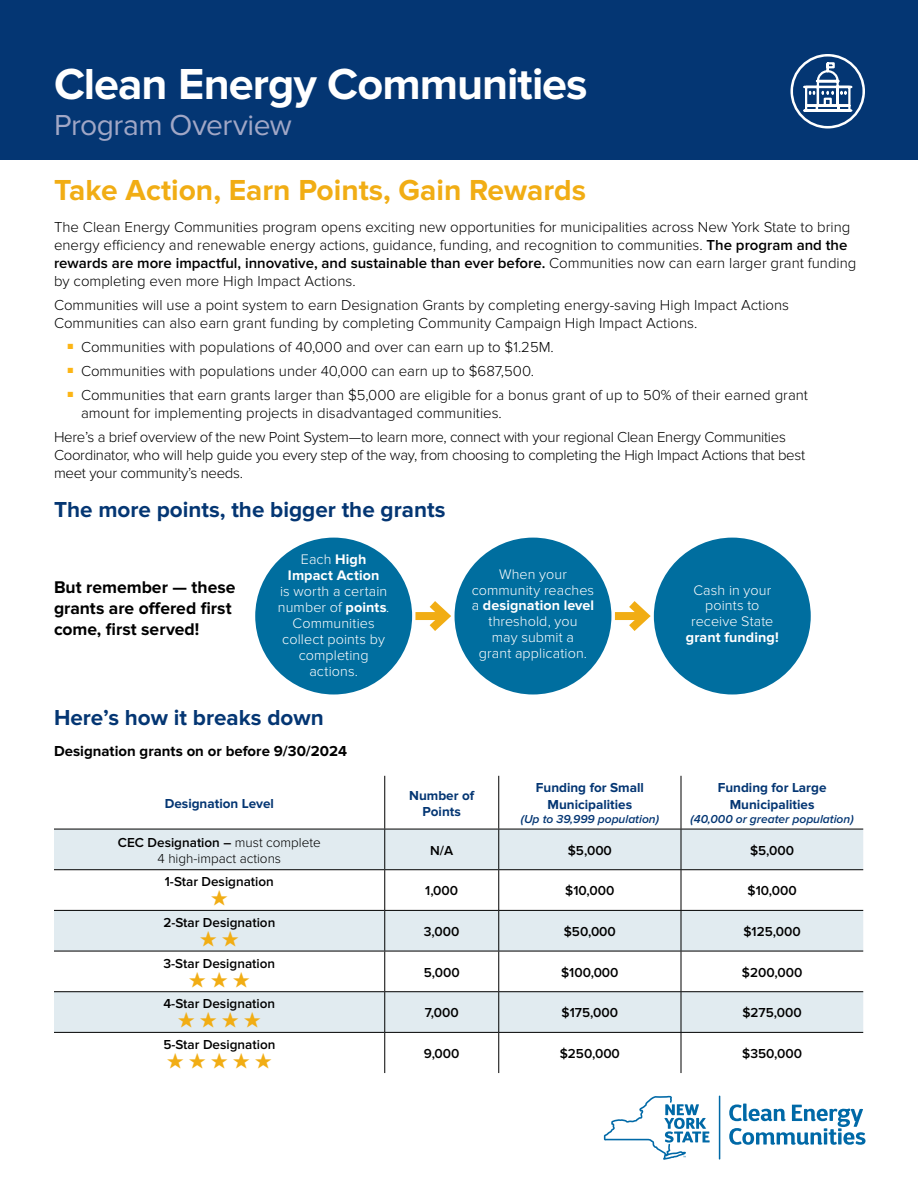
<style>
.page{position:relative;width:918px;height:1188px;background:#fff}
.page>*{position:absolute;margin:0;border:0;box-sizing:border-box;transform-origin:0 0}
.t1{font:700 45px "Proxima Nova";letter-spacing:-.02em;color:#fff}
.Headline{font:700 30px "Proxima Nova";color:#f1ad14}
.t2{font:30px "Proxima Nova";letter-spacing:-.015em;color:#a1a7c6}
.Sub_1_-_Match_Header_Bar_Color{font:700 22.5px "Proxima Nova";color:#043673}
.H1_new{font:19.5px "Zapf Dingbats IT Cby BT";color:#f1ad14}
.t3{font:700 17.55px/21px "Proxima Nova";color:#000}
.Body{font:300 15px/18px "Proxima Nova";color:#000}
.Body-2{font:300 15px/18px "Proxima Nova";letter-spacing:-.02em;color:#000}
.Sub_2{font:700 15px "Proxima Nova";color:#000}
.t4{font:300 14.4px/15.9px "Proxima Nova";letter-spacing:.005em;color:#fff;text-align:center}
.H1_new-2{font:600 13.5px "Proxima Nova";color:#000}
.H1_new-3{font:700 13.5px/16.2px "Proxima Nova";color:#043673;text-align:center}
.H1_new-4{font:300 13.5px/16.2px "Proxima Nova";color:#000;text-align:center}
.H1_new-5{font:italic 600 12px "Proxima Nova";color:#043673}
.s1{font-weight:600}
.s2{font-weight:700}
</style>
<div class="page">
<div style="left:0;top:0;width:918px;height:160px;background:#043673"></div>
<div style="left:255px;top:538px;width:157px;height:156px;background:#006e9f;border-radius:50%"></div>
<div style="left:455px;top:538px;width:156px;height:156px;background:#006e9f;border-radius:50%"></div>
<div style="left:654px;top:538px;width:157px;height:156px;background:#006e9f;border-radius:50%"></div>
<div style="left:415px;top:612px;width:30px;height:8px;background:#f1ad14"></div>
<svg style="left:421px;top:596px;width:36px;height:40px"></svg>
<div style="left:615px;top:612px;width:30px;height:8px;background:#f1ad14"></div>
<svg style="left:621px;top:594px;width:36px;height:44px"></svg>
<svg style="left:790px;top:54px;width:75px;height:75px"></svg>
<svg style="left:54px;top:830px;width:809px;height:202px;fill:#e1ebf0"></svg>
<hr style="left:384px;top:776px;width:1px;height:53px;background:#000">
<hr style="left:498px;top:776px;width:1px;height:53px;background:#000">
<hr style="left:681px;top:776px;width:1px;height:53px;background:#000">
<hr style="left:54px;top:829px;width:331px;height:1px;background:#000">
<hr style="left:385px;top:829px;width:114px;height:1px;background:#000">
<hr style="left:384px;top:829px;width:1px;height:40px;background:#000">
<hr style="left:499px;top:829px;width:182px;height:1px;background:#000">
<hr style="left:498px;top:829px;width:1px;height:40px;background:#000">
<hr style="left:681px;top:829px;width:182px;height:1px;background:#000">
<hr style="left:681px;top:829px;width:1px;height:40px;background:#000">
<hr style="left:54px;top:869px;width:331px;height:1px;background:#000">
<hr style="left:385px;top:869px;width:114px;height:1px;background:#000">
<hr style="left:384px;top:870px;width:1px;height:40px;background:#000">
<hr style="left:499px;top:869px;width:182px;height:1px;background:#000">
<hr style="left:498px;top:870px;width:1px;height:40px;background:#000">
<hr style="left:681px;top:869px;width:182px;height:1px;background:#000">
<hr style="left:681px;top:870px;width:1px;height:40px;background:#000">
<hr style="left:54px;top:910px;width:331px;height:1px;background:#000">
<hr style="left:385px;top:910px;width:114px;height:1px;background:#000">
<hr style="left:384px;top:911px;width:1px;height:40px;background:#000">
<hr style="left:499px;top:910px;width:182px;height:1px;background:#000">
<hr style="left:498px;top:911px;width:1px;height:40px;background:#000">
<hr style="left:681px;top:910px;width:182px;height:1px;background:#000">
<hr style="left:681px;top:911px;width:1px;height:40px;background:#000">
<hr style="left:54px;top:951px;width:331px;height:1px;background:#000">
<hr style="left:385px;top:951px;width:114px;height:1px;background:#000">
<hr style="left:384px;top:951px;width:1px;height:40px;background:#000">
<hr style="left:499px;top:951px;width:182px;height:1px;background:#000">
<hr style="left:498px;top:951px;width:1px;height:40px;background:#000">
<hr style="left:681px;top:951px;width:182px;height:1px;background:#000">
<hr style="left:681px;top:951px;width:1px;height:40px;background:#000">
<hr style="left:54px;top:991px;width:331px;height:1px;background:#000">
<hr style="left:385px;top:991px;width:114px;height:1px;background:#000">
<hr style="left:384px;top:992px;width:1px;height:40px;background:#000">
<hr style="left:499px;top:991px;width:182px;height:1px;background:#000">
<hr style="left:498px;top:992px;width:1px;height:40px;background:#000">
<hr style="left:681px;top:991px;width:182px;height:1px;background:#000">
<hr style="left:681px;top:992px;width:1px;height:40px;background:#000">
<hr style="left:54px;top:1032px;width:331px;height:1px;background:#000">
<hr style="left:385px;top:1032px;width:114px;height:1px;background:#000">
<hr style="left:384px;top:1033px;width:1px;height:40px;background:#000">
<hr style="left:499px;top:1032px;width:182px;height:1px;background:#000">
<hr style="left:498px;top:1033px;width:1px;height:40px;background:#000">
<hr style="left:681px;top:1032px;width:182px;height:1px;background:#000">
<hr style="left:681px;top:1033px;width:1px;height:40px;background:#000">
<svg style="left:729px;top:1103px;width:137px;height:42px"></svg>
<hr style="left:719px;top:1096px;width:1px;height:64px;background:#0069a7">
<svg style="left:604px;top:1096px;width:106px;height:64px"></svg>
<svg style="left:211px;top:890px;width:16px;height:16px"></svg>
<svg style="left:200px;top:931px;width:38px;height:15px"></svg>
<p class="t1" style="left:54px;top:58px;width:535px">Clean Energy Communities</p>
<p class="t2" style="left:54px;top:108px;width:239px">Program Overview</p>
<p class="Headline" style="left:54px;top:173px;width:534px">Take Action, Earn Points, Gain Rewards</p>
<p class="Body" style="left:54px;top:218px;width:804px">The Clean Energy Communities program opens exciting new opportunities for municipalities across New York State to bring energy efficiency and renewable energy actions, guidance, funding, and recognition to communities. <span class="s1">The program and the rewards are more impactful, innovative, and sustainable than ever before.</span> Communities now can earn larger grant funding by completing even more High Impact Actions.</p>
<p class="Body" style="left:54px;top:296px;width:737px">Communities will use a point system to earn Designation Grants by completing energy-saving High Impact Actions<br>Communities can also earn grant funding by completing Community Campaign High Impact Actions.</p>
<p class="Body" style="left:68px;top:338px;width:488px"><sup>■</sup> Communities with populations of 40,000 and over can earn up to $1.25M.</p>
<p class="Body" style="left:68px;top:362px;width:468px"><sup>■</sup> Communities with populations under 40,000 can earn up to $687,500.</p>
<p class="Body" style="left:81px;top:386px;width:729px;text-indent:-14px"><sup>■</sup> Communities that earn grants larger than $5,000 are eligible for a bonus grant of up to 50% of their earned grant amount for implementing projects in disadvantaged communities.</p>
<p class="Body-2" style="left:54px;top:428px;width:753px">Here’s a brief overview of the new Point System—to learn more, connect with your regional Clean Energy Communities<br>Coordinator, who will help guide you every step of the way, from choosing to completing the High Impact Actions that best meet your community’s needs.</p>
<p class="Sub_1_-_Match_Header_Bar_Color" style="left:54px;top:496px;width:393px">The more points, the bigger the grants</p>
<p class="t3" style="left:54px;top:577px;width:183px">But remember — these grants are offered first come, first served!</p>
<p class="t4" style="left:278px;top:552px;width:113px">Each <span class="s2">High<br>Impact Action<br></span>is worth a certain number of <span class="s2">points</span>.<br>Communities collect points by completing actions.</p>
<p class="t4" style="left:472px;top:566px;width:124px">When your community reaches</p>
<p class="t4" style="left:472px;top:598px;width:124px">a <span class="s2">designation level </span>threshold, you<br>may submit a<br>grant application.</p>
<p class="Sub_1_-_Match_Header_Bar_Color" style="left:54px;top:704px;width:271px">Here’s how it breaks down</p>
<p class="Sub_2" style="left:54px;top:742px;width:295px">Designation grants on or before 9/30/2024</p>
<p class="H1_new-3" style="left:165px;top:795px;width:111px">Designation Level</p>
<p class="H1_new-3" style="left:409px;top:787px;width:67px">Number of<br>Points</p>
<p class="H1_new-3" style="left:536px;top:780px;width:110px">Funding for Small<br>Municipalities</p>
<p class="H1_new-5" style="left:521px;top:812px;width:140px">(Up to 39,999 population)</p>
<p class="t4" style="left:686px;top:582px;width:94px">Cash in your points to receive State <span class="s2">grant funding!</span></p>
<p class="H1_new-3" style="left:718px;top:780px;width:110px">Funding for Large<br>Municipalities</p>
<p class="H1_new-5" style="left:691px;top:812px;width:165px">(40,000 or greater population)</p>
<p class="H1_new-4" style="left:118px;top:834px;width:204px"><span class="s1">CEC Designation –</span> must complete<br>4 high-impact actions</p>
<p class="H1_new-2" style="left:430px;top:842px;width:25px">N/A</p>
<p class="H1_new-2" style="left:568px;top:842px;width:46px">$5,000</p>
<p class="H1_new-2" style="left:750px;top:842px;width:46px">$5,000</p>
<p class="H1_new-2" style="left:165px;top:874px;width:111px">1-Star Designation</p>
<p class="H1_new-2" style="left:425px;top:883px;width:35px">1,000</p>
<p class="H1_new-2" style="left:565px;top:883px;width:51px">$10,000</p>
<p class="H1_new-2" style="left:748px;top:883px;width:51px">$10,000</p>
<p class="H1_new-2" style="left:163px;top:915px;width:113px">2-Star Designation</p>
<p class="H1_new-2" style="left:424px;top:924px;width:37px">3,000</p>
<p class="H1_new-2" style="left:564px;top:924px;width:54px">$50,000</p>
<p class="H1_new-2" style="left:743px;top:924px;width:59px">$125,000</p>
<p class="H1_new-2" style="left:164px;top:955px;width:113px">3-Star Designation</p>
<p class="H1_new" style="left:189px;top:970px;width:63px">★ ★ ★</p>
<p class="H1_new-2" style="left:424px;top:964px;width:38px">5,000</p>
<p class="H1_new-2" style="left:561px;top:964px;width:59px">$100,000</p>
<p class="H1_new-2" style="left:742px;top:964px;width:62px">$200,000</p>
<p class="H1_new-2" style="left:163px;top:996px;width:113px">4-Star Designation</p>
<p class="H1_new" style="left:178px;top:1011px;width:85px">★ ★ ★ ★</p>
<p class="H1_new-2" style="left:425px;top:1005px;width:35px">7,000</p>
<p class="H1_new-2" style="left:562px;top:1005px;width:58px">$175,000</p>
<p class="H1_new-2" style="left:742px;top:1005px;width:61px">$275,000</p>
<p class="H1_new-2" style="left:163px;top:1037px;width:114px">5-Star Designation</p>
<p class="H1_new" style="left:167px;top:1051px;width:107px">★ ★ ★ ★ ★</p>
<p class="H1_new-2" style="left:424px;top:1046px;width:37px">9,000</p>
<p class="H1_new-2" style="left:560px;top:1046px;width:62px">$250,000</p>
<p class="H1_new-2" style="left:742px;top:1046px;width:61px">$350,000</p>
</div>
